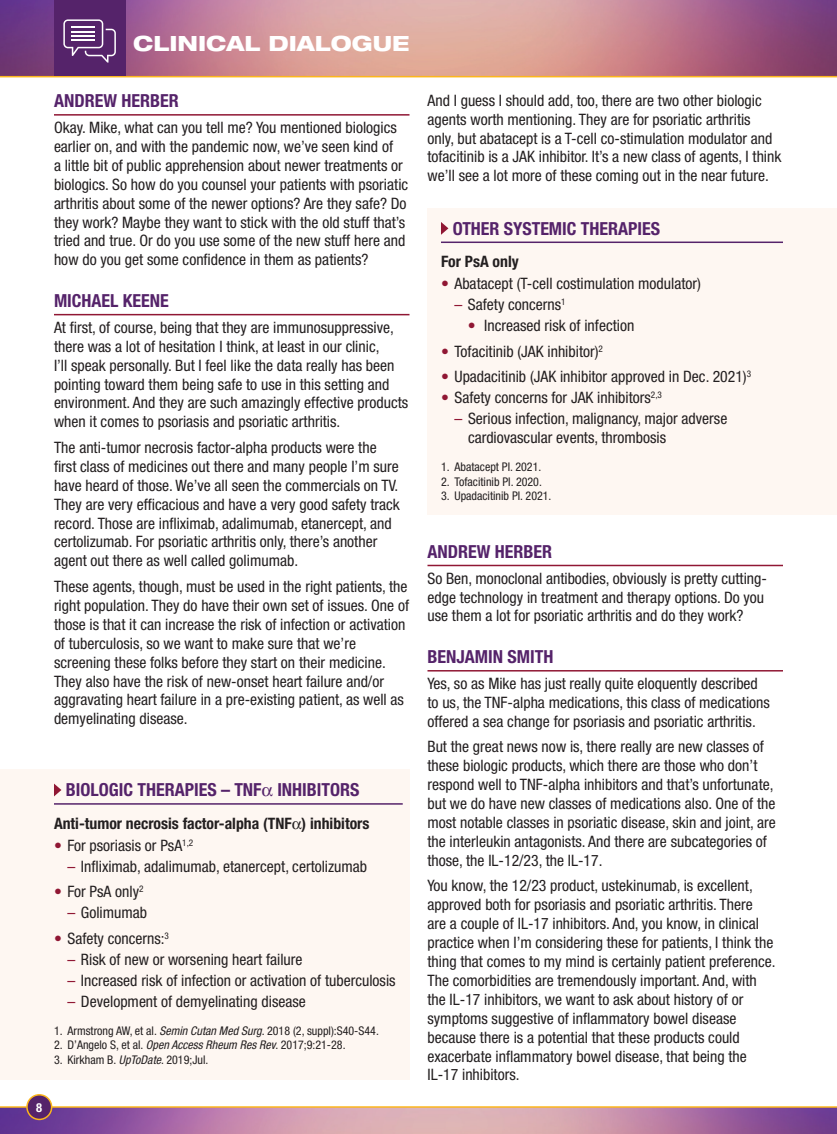
<style>
.page{position:relative;width:837px;height:1134px;background:#fff}
.page>*{position:absolute;margin:0;border:0;box-sizing:border-box;transform-origin:0 0}
.t1{font:800 expanded 21px "Helvetica Neue LT Std";color:#fff}
.t2{font:700 condensed 18px "Helvetica Neue LT Std";color:#55236a}
.t3{font:condensed 15.75px/18.9px "Helvetica Neue LT Std";color:#231f20}
.t4{font:700 condensed 15.75px "Helvetica Neue LT Std";color:#231f20}
.t5{font:700 condensed 12.45px "Helvetica Neue LT Std";color:#fff}
.t6{font:condensed 12px "Helvetica Neue LT Std";color:#231f20}
.s1{color:#901734}
.s2{font-style:italic}
</style>
<div class="page">
<svg style="left:0;top:1106px;width:837px;height:28px;background:#b782a1"></svg>
<div style="left:27px;top:1095px;width:25px;height:24px;background:#55236a;border-radius:50%"></div>
<div style="left:26px;top:1094px;width:26px;height:26px;border:2px solid #fcb61c;border-radius:50%"></div>
<svg style="left:0;top:0;width:837px;height:77px;background:#be818f"></svg>
<hr style="left:428px;top:565px;width:355px;height:1px;background:#901734">
<hr style="left:428px;top:670px;width:355px;height:2px;background:#901734">
<hr style="left:54px;top:114px;width:356px;height:2px;background:#901734">
<hr style="left:54px;top:314px;width:356px;height:1px;background:#901734">
<div style="left:0;top:770px;width:410px;height:310px;background:#fef7f2"></div>
<hr style="left:54px;top:803px;width:349px;height:2px;background:#55236a">
<svg style="left:54px;top:784px;width:7px;height:12px"></svg>
<div style="left:428px;top:208px;width:409px;height:307px;background:#fef7f2"></div>
<hr style="left:441px;top:242px;width:342px;height:1px;background:#55236a">
<svg style="left:441px;top:222px;width:7px;height:13px"></svg>
<div style="left:54px;top:0;width:71px;height:76px;background:#55236a"></div>
<svg style="left:63px;top:19px;width:53px;height:44px"></svg>
<h1 class="t1" style="left:133px;top:30px;width:278px">CLINICAL DIALOGUE</h1>
<p class="t2" style="left:54px;top:90px;width:126px">ANDREW HERBER</p>
<p class="t3" style="left:54px;top:118px;width:356px">Okay. Mike, what can you tell me? You mentioned biologics earlier on, and with the pandemic now, we’ve seen kind of<br>a little bit of public apprehension about newer treatments or biologics. So how do you counsel your patients with psoriatic arthritis about some of the newer options? Are they safe? Do they work? Maybe they want to stick with the old stuff that’s tried and true. Or do you use some of the new stuff here and how do you get some confidence in them as patients?</p>
<p class="t2" style="left:54px;top:290px;width:116px">MICHAEL KEENE</p>
<p class="t3" style="left:54px;top:318px;width:356px">At first, of course, being that they are immunosuppressive, there was a lot of hesitation I think, at least in our clinic,<br>I’ll speak personally. But I feel like the data really has been pointing toward them being safe to use in this setting and environment. And they are such amazingly effective products when it comes to psoriasis and psoriatic arthritis.</p>
<p class="t3" style="left:54px;top:438px;width:347px">The anti-tumor necrosis factor-alpha products were the first class of medicines out there and many people I’m sure have heard of those. We’ve all seen the commercials on TV.<br>They are very efficacious and have a very good safety track record. Those are infliximab, adalimumab, etanercept, and certolizumab. For psoriatic arthritis only, there’s another agent out there as well called golimumab.</p>
<p class="t3" style="left:54px;top:577px;width:357px">These agents, though, must be used in the right patients, the right population. They do have their own set of issues. One of those is that it can increase the risk of infection or activation of tuberculosis, so we want to make sure that we’re screening these folks before they start on their medicine.<br>They also have the risk of new-onset heart failure and/or aggravating heart failure in a pre-existing patient, as well as demyelinating disease.</p>
<p class="t2" style="left:66px;top:779px;width:295px">BIOLOGIC THERAPIES – TNF INHIBITORS</p>
<p class="t4" style="left:54px;top:814px;width:317px">Anti-tumor necrosis factor-alpha (TNF ) inhibitors</p>
<p class="t3" style="left:54px;top:836px;width:141px"><span class="s1">•</span> For psoriasis or PsA<sup>1,2</sup></p>
<p class="t3" style="left:67px;top:857px;width:301px"><span class="s1">–</span> Infliximab, adalimumab, etanercept, certolizumab</p>
<p class="t3" style="left:54px;top:882px;width:91px"><span class="s1">•</span> For PsA only<sup>2</sup></p>
<p class="t3" style="left:67px;top:903px;width:81px"><span class="s1">–</span> Golimumab</p>
<p class="t3" style="left:54px;top:929px;width:116px"><span class="s1">•</span> Safety concerns:<sup>3</sup></p>
<p class="t3" style="left:67px;top:950px;width:237px"><span class="s1">–</span> Risk of new or worsening heart failure</p>
<p class="t3" style="left:67px;top:971px;width:330px"><span class="s1">–</span> Increased risk of infection or activation of tuberculosis</p>
<p class="t3" style="left:67px;top:992px;width:240px"><span class="s1">–</span> Development of demyelinating disease</p>
<p class="t6" style="left:54px;top:1024px;width:326px">1. Armstrong AW, et al. <span class="s2">Semin Cutan Med Surg</span>. 2018 (2, suppl):S40-S44.</p>
<p class="t6" style="left:54px;top:1038px;width:293px">2. D’Angelo S, et al. <span class="s2">Open Access Rheum Res Rev</span>. 2017;9:21-28.</p>
<p class="t6" style="left:54px;top:1053px;width:156px">3. Kirkham B. <span class="s2">UpToDate</span>. 2019;Jul.</p>
<p class="t5" style="left:36px;top:1100px;width:7px">8</p>
<p class="t3" style="left:428px;top:91px;width:355px">And I guess I should add, too, there are two other biologic agents worth mentioning. They are for psoriatic arthritis only, but abatacept is a T-cell co-stimulation modulator and tofacitinib is a JAK inhibitor. It’s a new class of agents, I think we’ll see a lot more of these coming out in the near future.</p>
<p class="t2" style="left:453px;top:217px;width:209px">OTHER SYSTEMIC THERAPIES</p>
<p class="t4" style="left:441px;top:252px;width:79px">For PsA only</p>
<p class="t3" style="left:441px;top:274px;width:262px"><span class="s1">•</span> Abatacept (T-cell costimulation modulator)</p>
<p class="t3" style="left:454px;top:295px;width:113px"><span class="s1">–</span> Safety concerns<sup>1</sup></p>
<p class="t3" style="left:468px;top:316px;width:168px"><span class="s1">•</span> Increased risk of infection</p>
<p class="t3" style="left:441px;top:342px;width:163px"><span class="s1">•</span> Tofacitinib (JAK inhibitor)<sup>2</sup></p>
<p class="t3" style="left:441px;top:367px;width:312px"><span class="s1">•</span> Upadacitinib (JAK inhibitor approved in Dec. 2021)<sup>3</sup></p>
<p class="t3" style="left:441px;top:388px;width:222px"><span class="s1">•</span> Safety concerns for JAK inhibitors<sup>2,3</sup></p>
<p class="t3" style="left:468px;top:409px;width:261px;text-indent:-13px"><span class="s1">–</span> Serious infection, malignancy, major adverse cardiovascular events, thrombosis</p>
<p class="t6" style="left:441px;top:460px;width:102px">1. Abatacept PI. 2021.</p>
<p class="t6" style="left:441px;top:474px;width:102px">2. Tofacitinib PI. 2020.</p>
<p class="t6" style="left:441px;top:489px;width:112px">3. Upadacitinib PI. 2021.</p>
<p class="t2" style="left:428px;top:541px;width:126px">ANDREW HERBER</p>
<p class="t3" style="left:428px;top:569px;width:341px">So Ben, monoclonal antibodies, obviously is pretty cutting&shy;edge technology in treatment and therapy options. Do you use them a lot for psoriatic arthritis and do they work?</p>
<p class="t2" style="left:428px;top:646px;width:127px">BENJAMIN SMITH</p>
<p class="t3" style="left:428px;top:674px;width:344px">Yes, so as Mike has just really quite eloquently described to us, the TNF-alpha medications, this class of medications offered a sea change for psoriasis and psoriatic arthritis.</p>
<p class="t3" style="left:428px;top:737px;width:350px">But the great news now is, there really are new classes of these biologic products, which there are those who don’t respond well to TNF-alpha inhibitors and that’s unfortunate, but we do have new classes of medications also. One of the most notable classes in psoriatic disease, skin and joint, are the interleukin antagonists. And there are subcategories of those, the IL-12/23, the IL-17.</p>
<p class="t3" style="left:428px;top:876px;width:349px">You know, the 12/23 product, ustekinumab, is excellent, approved both for psoriasis and psoriatic arthritis. There<br>are a couple of IL-17 inhibitors. And, you know, in clinical practice when I’m considering these for patients, I think the thing that comes to my mind is certainly patient preference.<br>The comorbidities are tremendously important. And, with the IL-17 inhibitors, we want to ask about history of or symptoms suggestive of inflammatory bowel disease because there is a potential that these products could exacerbate inflammatory bowel disease, that being the IL-17 inhibitors.</p>
</div>
